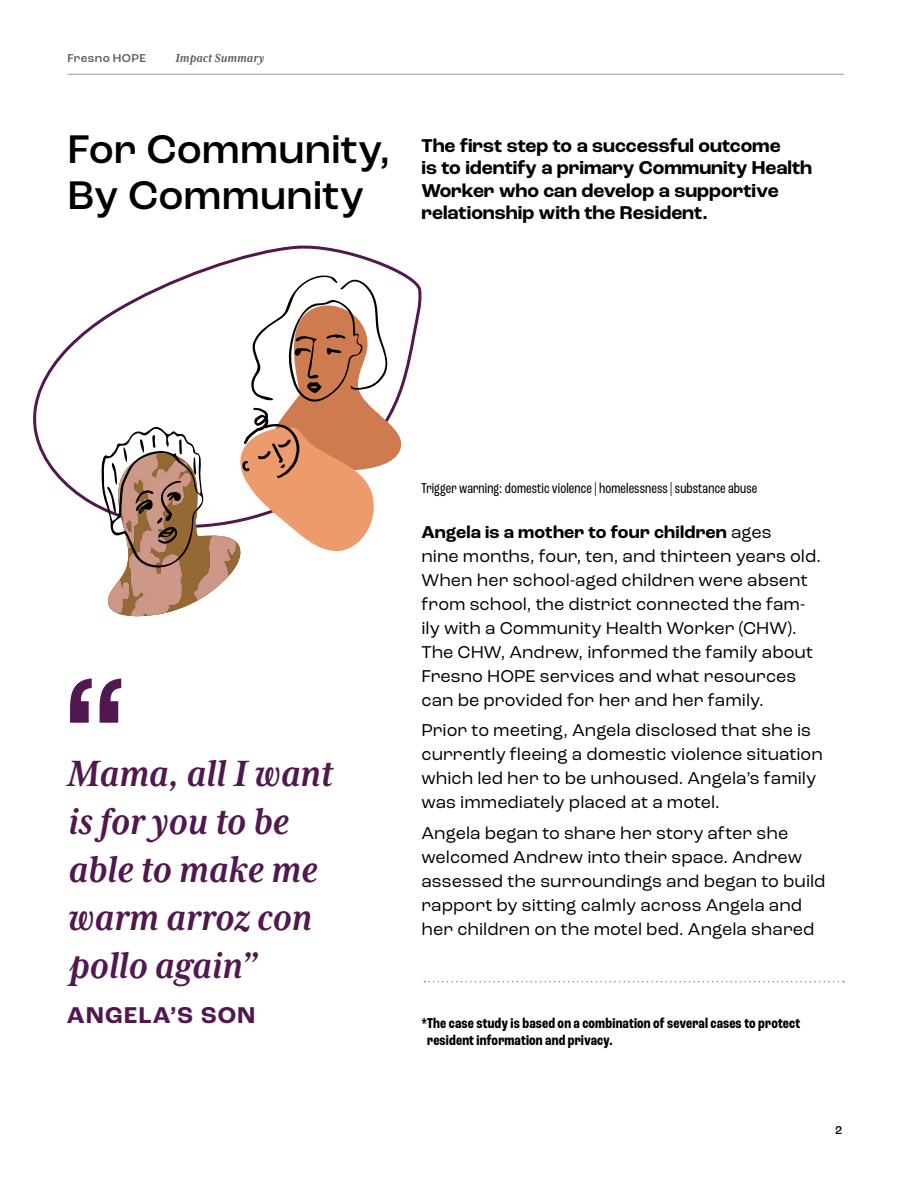
<style>
.page{position:relative;width:918px;height:1188px;background:#fff}
.page>*{position:absolute;margin:0;border:0;box-sizing:border-box;transform-origin:0 0}
.t1{font:500 165px "Roc Grotesk";color:#50184f}
.t2{font:italic 700 42px/48px "Mrs Eaves XL Serif Nar OT";letter-spacing:-.005em;color:#50184f}
.Heading_1{font:500 42px/46.5px "Roc Grotesk";letter-spacing:.005em;color:#000}
.attribution{font:700 24px "Roc Grotesk";letter-spacing:.06em;color:#50184f}
.Intro{font:700 19.5px/22.5px "Roc Grotesk";color:#000}
.case_study{font:18px/24px "Roc Grotesk";color:#000}
.t3{font:700 condensed 15px/16.5px "Roc Grotesk";letter-spacing:.01em;color:#000}
.t4{font:condensed 15px "Roc Grotesk";letter-spacing:.01em;color:#000}
.t5{font:italic 700 13.5px "Mrs Eaves XL Serif Nar OT";letter-spacing:.01em;color:#58595b}
.t6{font:500 12px "Roc Grotesk";letter-spacing:.03em;color:#58595b}
.t7{font:500 12px "Roc Grotesk";color:#000}
.s1{font-weight:700}
</style>
<div class="page">
<hr style="left:68px;top:74px;width:776px;height:1px;background:#95979a">
<svg style="left:33px;top:245px;width:388px;height:265px"></svg>
<svg style="left:424px;top:981px;width:420px;height:1px"></svg>
<svg style="left:101px;top:275px;width:311px;height:341px"></svg>
<p class="t6" style="left:68px;top:50px;width:80px">Fresno HOPE</p>
<p class="t5" style="left:176px;top:50px;width:90px">Impact Summary</p>
<p class="Heading_1" style="left:68px;top:126px;width:325px">For Community,<br>By Community</p>
<p class="Intro" style="left:422px;top:134px;width:392px">The first step to a successful outcome<br>is to identify a primary Community Health Worker who can develop a supportive relationship with the Resident.</p>
<p class="t1" style="left:61px;top:633px;width:70px">“</p>
<p class="t2" style="left:67px;top:750px;width:267px">Mama, all I want is for you to be able to make me warm arroz con pollo again”</p>
<p class="attribution" style="left:67px;top:1001px;width:190px">ANGELA’S SON</p>
<p class="t4" style="left:422px;top:480px;width:337px">Trigger warning: domestic violence | homelessness | substance abuse</p>
<p class="case_study" style="left:422px;top:520px;width:401px"><span class="s1">Angela is a mother to four children</span> ages<br>nine months, four, ten, and thirteen years old.<br>When her school-aged children were absent from school, the district connected the fam&shy;ily with a Community Health Worker (CHW).<br>The CHW, Andrew, informed the family about Fresno HOPE services and what resources can be provided for her and her family.</p>
<p class="case_study" style="left:422px;top:718px;width:403px">Prior to meeting, Angela disclosed that she is currently fleeing a domestic violence situation which led her to be unhoused. Angela’s family was immediately placed at a motel.</p>
<p class="case_study" style="left:422px;top:821px;width:406px">Angela began to share her story after she welcomed Andrew into their space. Andrew assessed the surroundings and began to build rapport by sitting calmly across Angela and her children on the motel bed. Angela shared</p>
<p class="t3" style="left:427px;top:1015px;width:375px;text-indent:-6px">*The case study is based on a combination of several cases to protect resident information and privacy.</p>
<p class="t7" style="left:835px;top:1123px;width:9px">2</p>
</div>
